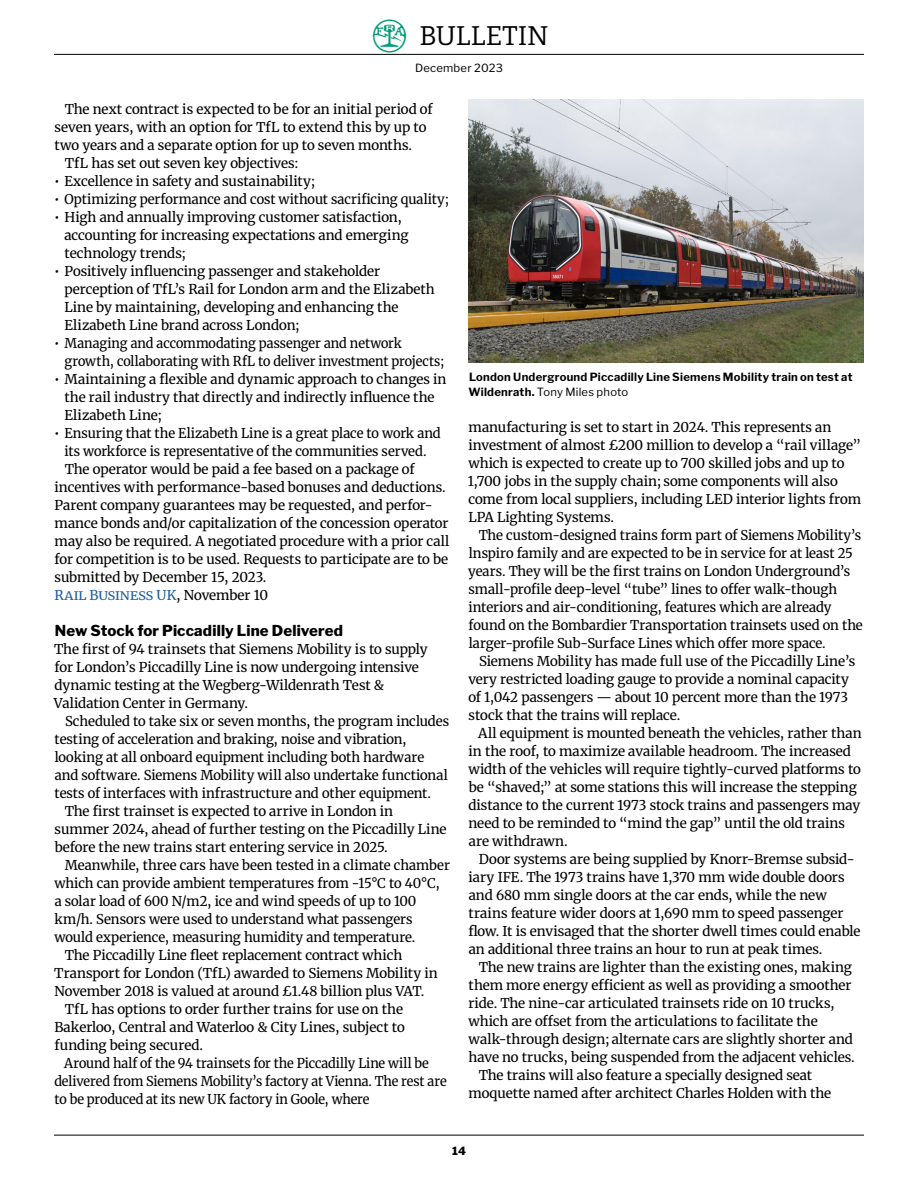
<style>
.page{position:relative;width:918px;height:1188px;background:#fff}
.page>*{position:absolute;margin:0;border:0;box-sizing:border-box;transform-origin:0 0}
.t1{font:27px "Bitter";color:#000}
.t2{font:800 15px "Libre Franklin";letter-spacing:.01em;color:#000}
.t3{font:13.5px/18px "Merriweather";letter-spacing:-.005em;color:#000}
.t4{font:13.5px/18px "Merriweather";letter-spacing:-.005em;color:#000;scale:.95 1}
.t5{font:13.5px "Merriweather";letter-spacing:-.005em;color:#215e9e}
.t6{font:700 11.25px/15px "Libre Franklin";letter-spacing:.02em;color:#000}
.t7{font:11.25px "Libre Franklin";letter-spacing:.02em;color:#000}
.t8{font:800 11.25px "Libre Franklin";color:#000}
.s1{font-family:"Just Headlights";font-size:33px;color:#009b77}
.s2{color:#000}
.s3{font-weight:400}
</style>
<div class="page">
<hr style="left:54px;top:1135px;width:810px;height:1px;background:#000">
<hr style="left:54px;top:54px;width:810px;height:1px;background:#000">
<img style="left:468px;top:99px;width:396px;height:264px">
<h1 class="t1" style="left:373px;top:18px;width:177px"><span class="s1">E</span> BULLETIN</h1>
<p class="t7" style="left:415px;top:59px;width:90px">December 2023</p>
<p class="t3" style="left:65px;top:99px;width:369px">The next contract is expected to be for an initial period of</p>
<p class="t3" style="left:55px;top:117px;width:373px">seven years, with an option for TfL to extend this by up to</p>
<p class="t3" style="left:55px;top:135px;width:359px">two years and a separate option for up to seven months.</p>
<p class="t3" style="left:65px;top:153px;width:236px">TfL has set out seven key objectives:</p>
<p class="t3" style="left:54px;top:171px;width:262px">• Excellence in safety and sustainability;</p>
<p class="t3" style="left:54px;top:189px;width:396px">• Optimizing performance and cost without sacrificing quality;</p>
<p class="t3" style="left:64px;top:207px;width:346px;text-indent:-10px">• High and annually improving customer satisfaction, accounting for increasing expectations and emerging technology trends;</p>
<p class="t3" style="left:64px;top:261px;width:372px;text-indent:-10px">• Positively influencing passenger and stakeholder perception of TfL’s Rail for London arm and the Elizabeth Line by maintaining, developing and enhancing the Elizabeth Line brand across London;</p>
<p class="t4" style="left:64px;top:333px;width:400px;text-indent:-10px">• Managing and accommodating passenger and network growth, collaborating with RfL to deliver investment projects;</p>
<p class="t3" style="left:64px;top:369px;width:384px;text-indent:-10px">• Maintaining a flexible and dynamic approach to changes in the rail industry that directly and indirectly influence the<br>Elizabeth Line;</p>
<p class="t3" style="left:54px;top:423px;width:388px">• Ensuring that the Elizabeth Line is a great place to work and</p>
<p class="t3" style="left:64px;top:441px;width:364px">its workforce is representative of the communities served.</p>
<p class="t3" style="left:65px;top:459px;width:351px">The operator would be paid a fee based on a package of</p>
<p class="t3" style="left:55px;top:477px;width:393px">incentives with performance-based bonuses and deductions.</p>
<p class="t3" style="left:54px;top:495px;width:380px">Parent company guarantees may be requested, and perfor-</p>
<p class="t3" style="left:55px;top:513px;width:396px">mance bonds and/or capitalization of the concession operator</p>
<p class="t3" style="left:55px;top:531px;width:396px">may also be required. A negotiated procedure with a prior call</p>
<p class="t3" style="left:55px;top:549px;width:395px">for competition is to be used. Requests to participate are to be</p>
<p class="t3" style="left:55px;top:567px;width:213px">submitted by December 15, 2023.</p>
<p class="t5" style="left:54px;top:584px;width:215px">Rail Business UK<span class="s2">, November 10</span></p>
<p class="t2" style="left:55px;top:619px;width:290px">New Stock for Piccadilly Line Delivered</p>
<p class="t3" style="left:54px;top:639px;width:375px">The first of 94 trainsets that Siemens Mobility is to supply for London’s Piccadilly Line is now undergoing intensive dynamic testing at the Wegberg-Wildenrath Test &amp; Validation Center in Germany.</p>
<p class="t3" style="left:65px;top:711px;width:386px">Scheduled to take six or seven months, the program includes</p>
<p class="t3" style="left:55px;top:729px;width:354px">testing of acceleration and braking, noise and vibration,</p>
<p class="t3" style="left:55px;top:747px;width:371px">looking at all onboard equipment including both hardware</p>
<p class="t3" style="left:55px;top:765px;width:395px">and software. Siemens Mobility will also undertake functional</p>
<p class="t3" style="left:55px;top:783px;width:378px">tests of interfaces with infrastructure and other equipment.</p>
<p class="t3" style="left:65px;top:801px;width:330px">The first trainset is expected to arrive in London in</p>
<p class="t3" style="left:55px;top:819px;width:393px">summer 2024, ahead of further testing on the Piccadilly Line</p>
<p class="t3" style="left:55px;top:837px;width:335px">before the new trains start entering service in 2025.</p>
<p class="t3" style="left:65px;top:855px;width:387px">Meanwhile, three cars have been tested in a climate chamber</p>
<p class="t3" style="left:54px;top:873px;width:387px">which can provide ambient temperatures from -15°C to 40°C,</p>
<p class="t3" style="left:55px;top:891px;width:363px">a solar load of 600 N/m2, ice and wind speeds of up to 100</p>
<p class="t3" style="left:55px;top:909px;width:360px">km/h. Sensors were used to understand what passengers</p>
<p class="t3" style="left:54px;top:927px;width:363px">would experience, measuring humidity and temperature.</p>
<p class="t3" style="left:65px;top:945px;width:339px">The Piccadilly Line fleet replacement contract which</p>
<p class="t3" style="left:54px;top:963px;width:385px">Transport for London (TfL) awarded to Siemens Mobility in</p>
<p class="t3" style="left:55px;top:981px;width:371px">November 2018 is valued at around £1.48 billion plus VAT.</p>
<p class="t3" style="left:65px;top:999px;width:340px">TfL has options to order further trains for use on the</p>
<p class="t3" style="left:54px;top:1017px;width:352px">Bakerloo, Central and Waterloo &amp; City Lines, subject to</p>
<p class="t3" style="left:55px;top:1035px;width:150px">funding being secured.</p>
<p class="t4" style="left:64px;top:1053px;width:385px">Around half of the 94 trainsets for the Piccadilly Line will be</p>
<p class="t4" style="left:54px;top:1071px;width:414px">delivered from Siemens Mobility’s factory at Vienna. The rest are</p>
<p class="t4" style="left:55px;top:1089px;width:333px">to be produced at its new UK factory in Goole, where</p>
<p class="t6" style="left:468px;top:368px;width:386px">London Underground Piccadilly Line Siemens Mobility train on test at<br>Wildenrath. <span class="s3">Tony Miles photo</span></p>
<p class="t3" style="left:468px;top:417px;width:395px">manufacturing is set to start in 2024. This represents an investment of almost £200 million to develop a “rail village” which is expected to create up to 700 skilled jobs and up to 1,700 jobs in the supply chain; some components will also come from local suppliers, including LED interior lights from LPA Lighting Systems.</p>
<p class="t3" style="left:468px;top:525px;width:396px;text-indent:10px">The custom-designed trains form part of Siemens Mobility’s lnspiro family and are expected to be in service for at least 25 years. They will be the first trains on London Underground’s small-profile deep-level “tube” lines to offer walk-though interiors and air-conditioning, features which are already found on the Bombardier Transportation trainsets used on the larger-profile Sub-Surface Lines which offer more space.</p>
<p class="t3" style="left:468px;top:651px;width:389px;text-indent:11px">Siemens Mobility has made full use of the Piccadilly Line’s very restricted loading gauge to provide a nominal capacity of 1,042 passengers — about 10 percent more than the 1973 stock that the trains will replace.</p>
<p class="t3" style="left:468px;top:723px;width:395px;text-indent:10px">All equipment is mounted beneath the vehicles, rather than in the roof, to maximize available headroom. The increased width of the vehicles will require tightly-curved platforms to be “shaved;” at some stations this will increase the stepping distance to the current 1973 stock trains and passengers may need to be reminded to “mind the gap” until the old trains are withdrawn.</p>
<p class="t3" style="left:468px;top:849px;width:394px;text-indent:11px">Door systems are being supplied by Knorr-Bremse subsid&shy;iary IFE. The 1973 trains have 1,370 mm wide double doors and 680 mm single doors at the car ends, while the new trains feature wider doors at 1,690 mm to speed passenger flow. It is envisaged that the shorter dwell times could enable an additional three trains an hour to run at peak times.</p>
<p class="t3" style="left:479px;top:957px;width:375px">The new trains are lighter than the existing ones, making</p>
<p class="t3" style="left:469px;top:975px;width:384px">them more energy efficient as well as providing a smoother</p>
<p class="t3" style="left:468px;top:993px;width:368px">ride. The nine-car articulated trainsets ride on 10 trucks,</p>
<p class="t3" style="left:468px;top:1011px;width:351px">which are offset from the articulations to facilitate the</p>
<p class="t3" style="left:468px;top:1029px;width:386px">walk-through design; alternate cars are slightly shorter and</p>
<p class="t3" style="left:468px;top:1047px;width:388px">have no trucks, being suspended from the adjacent vehicles.</p>
<p class="t3" style="left:479px;top:1065px;width:335px">The trains will also feature a specially designed seat</p>
<p class="t3" style="left:469px;top:1083px;width:364px">moquette named after architect Charles Holden with the</p>
<p class="t8" style="left:452px;top:1142px;width:15px">14</p>
</div>
